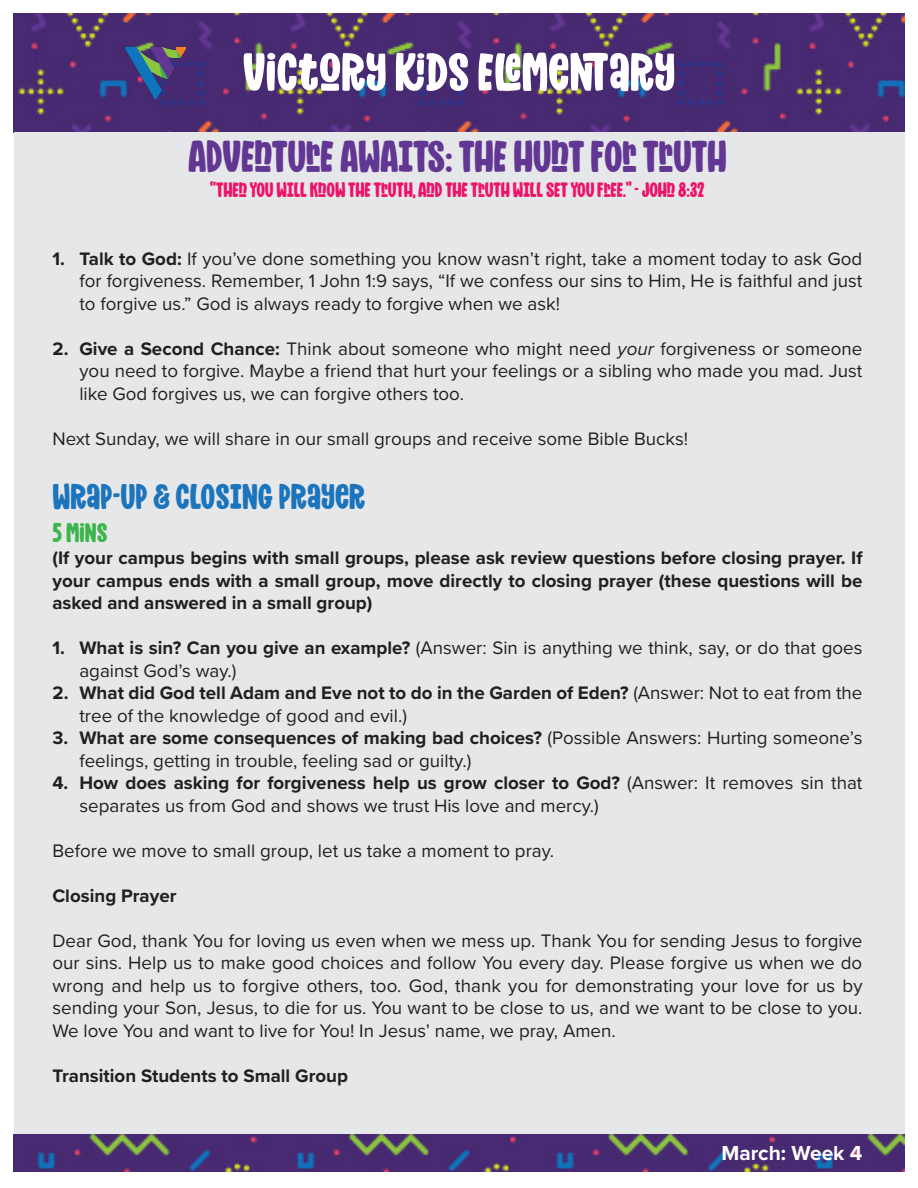
<style>
.page{position:relative;width:918px;height:1188px;background:#fff}
.page>*{position:absolute;margin:0;border:0;box-sizing:border-box;transform-origin:0 0}
.t1{font:54px "Mighty Mountain";color:#fff}
.t2{font:45px "Mighty Mountain";letter-spacing:-.01em;color:#623693}
.t3{font:36px "Mighty Mountain";color:#1c75bc}
.t4{font:27px "Mighty Mountain";color:#3bb54a}
.t5{font:21px "Mighty Mountain";letter-spacing:-.01em;color:#ed1369}
.t6{font:700 21px "Proxima Nova";color:#fff}
.t7{font:18.75px/22.5px "Proxima Nova";color:#231f20}
.t8{font:700 18.75px/22.5px "Proxima Nova";color:#231f20;text-align:justify}
.s1{font-weight:700}
.s2{font-style:italic}
</style>
<div class="page">
<img style="left:14px;top:14px;width:891px;height:119px">
<div style="left:14px;top:133px;width:890px;height:1009px;background:#e6e7e9"></div>
<img style="left:124px;top:40px;width:64px;height:64px">
<img style="left:14px;top:1134px;width:891px;height:37px">
<p class="t1" style="left:243px;top:35px;width:434px">VICTORY KIDS ELEMENTARY</p>
<p class="t2" style="left:188px;top:125px;width:540px">ADVENTURE AWAITS: THE HUNT FOR TRUTH</p>
<p class="t5" style="left:210px;top:175px;width:496px">“THEN YOU WILL KNOW THE TRUTH, AND THE TRUTH WILL SET YOU FREE.” - JOHN 8:32</p>
<p class="t7" style="left:79px;top:246px;width:784px;text-align:justify;text-indent:-27px"><span class="s1">1. Talk to God:</span> If you’ve done something you know wasn’t right, take a moment today to ask God for forgiveness. Remember, 1 John 1:9 says, “If we confess our sins to Him, He is faithful and just to forgive us.” God is always ready to forgive when we ask!</p>
<p class="t7" style="left:79px;top:336px;width:785px;text-align:justify;text-indent:-27px"><span class="s1">2. Give a Second Chance:</span> Think about someone who might need <span class="s2">your</span> forgiveness or someone you need to forgive. Maybe a friend that hurt your feelings or a sibling who made you mad. Just like God forgives us, we can forgive others too.</p>
<p class="t7" style="left:52px;top:426px;width:637px">Next Sunday, we will share in our small groups and receive some Bible Bucks!</p>
<p class="t3" style="left:52px;top:472px;width:315px">WRAP-UP &amp; CLOSING PRAYER</p>
<p class="t4" style="left:52px;top:514px;width:57px">5 MINS</p>
<p class="t8" style="left:52px;top:546px;width:812px">(If your campus begins with small groups, please ask review questions before closing prayer. If your campus ends with a small group, move directly to closing prayer (these questions will be asked and answered in a small group)</p>
<p class="t7" style="left:79px;top:636px;width:784px;text-indent:-27px"><span class="s1">1. What is sin? Can you give an example?</span> (Answer: Sin is anything we think, say, or do that goes against God’s way.)</p>
<p class="t7" style="left:79px;top:681px;width:785px;text-indent:-27px"><span class="s1">2. What did God tell Adam and Eve not to do in the Garden of Eden?</span> (Answer: Not to eat from the tree of the knowledge of good and evil.)</p>
<p class="t7" style="left:79px;top:726px;width:784px;text-indent:-27px"><span class="s1">3. What are some consequences of making bad choices?</span> (Possible Answers: Hurting someone’s feelings, getting in trouble, feeling sad or guilty.)</p>
<p class="t7" style="left:79px;top:771px;width:785px;text-indent:-27px"><span class="s1">4. How does asking for forgiveness help us grow closer to God?</span> (Answer: It removes sin that separates us from God and shows we trust His love and mercy.)</p>
<p class="t7" style="left:52px;top:838px;width:503px">Before we move to small group, let us take a moment to pray.</p>
<p class="t8" style="left:52px;top:884px;width:126px">Closing Prayer</p>
<p class="t7" style="left:52px;top:928px;width:812px;text-align:justify">Dear God, thank You for loving us even when we mess up. Thank You for sending Jesus to forgive our sins. Help us to make good choices and follow You every day. Please forgive us when we do wrong and help us to forgive others, too. God, thank you for demonstrating your love for us by sending your Son, Jesus, to die for us. You want to be close to us, and we want to be close to you.<br>We love You and want to live for You! In Jesus’ name, we pray, Amen.</p>
<p class="t8" style="left:52px;top:1064px;width:297px">Transition Students to Small Group</p>
<p class="t6" style="left:721px;top:1137px;width:143px">March: Week 4</p>
</div>
